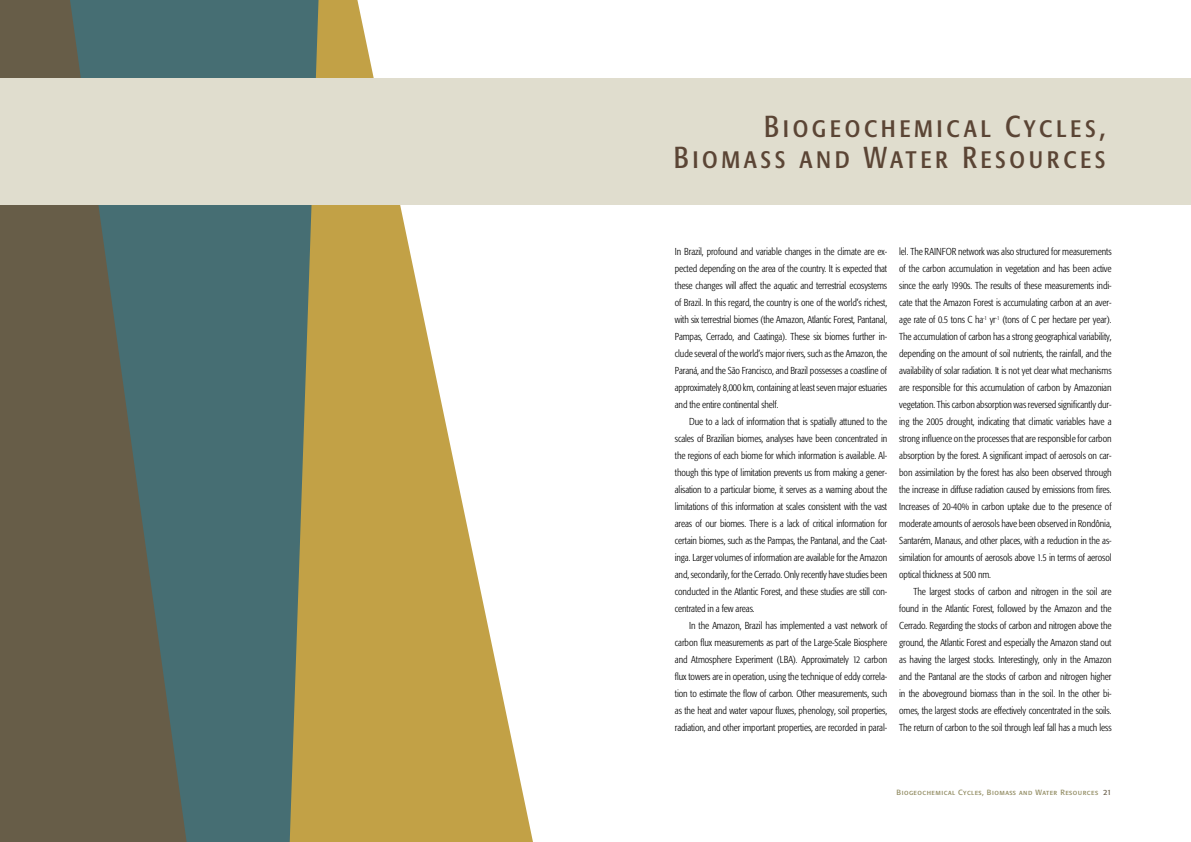
<style>
.page{position:relative;width:1191px;height:842px;background:#fff}
.page>*{position:absolute;margin:0;border:0;box-sizing:border-box;transform-origin:0 0}
.t1{font:30px/31px "Formata Condensed SC";letter-spacing:.12em;color:#5b4535;text-align:right}
.t2{font:300 condensed 10px/17px "Formata";letter-spacing:-.01em;color:#000;text-align:justify}
.t3{font:7.5px "Formata Regular SC";letter-spacing:.06em;color:#908a60}
.s1{font-family:"Formata";color:#675d48}
</style>
<div class="page">
<svg style="left:318px;top:0;width:215px;height:842px;fill:#c2a146"></svg>
<svg style="left:187px;top:0;width:131px;height:842px;fill:#466e73"></svg>
<svg style="left:0;top:0;width:187px;height:842px;fill:#675d48"></svg>
<div style="left:0;top:79px;width:1191px;height:126px;background:#e0ddce"></div>
<h1 class="t1" style="left:674px;top:111px;width:433px">Biogeochemical Cycles,<br>Biomass and Water Resources</h1>
<p class="t2" style="left:675px;top:243px;width:214px">In Brazil, profound and variable changes in the climate are ex&shy;pected depending on the area of the country. It is expected that these changes will affect the aquatic and terrestrial ecosystems of Brazil. In this regard, the country is one of the world’s richest, with six terrestrial biomes (the Amazon, Atlantic Forest, Pantanal, Pampas, Cerrado, and Caatinga). These six biomes further in&shy;clude several of the world’s major rivers, such as the Amazon, the Paraná, and the São Francisco, and Brazil possesses a coastline of approximately 8,000 km, containing at least seven major estuaries and the entire continental shelf.</p>
<p class="t2" style="left:675px;top:413px;width:214px;text-indent:14px">Due to a lack of information that is spatially attuned to the scales of Brazilian biomes, analyses have been concentrated in the regions of each biome for which information is available. Al&shy;though this type of limitation prevents us from making a gener&shy;alisation to a particular biome, it serves as a warning about the limitations of this information at scales consistent with the vast areas of our biomes. There is a lack of critical information for certain biomes, such as the Pampas, the Pantanal, and the Caat&shy;inga. Larger volumes of information are available for the Amazon and, secondarily, for the Cerrado. Only recently have studies been conducted in the Atlantic Forest, and these studies are still con&shy;centrated in a few areas.</p>
<p class="t2" style="left:675px;top:617px;width:214px;text-indent:14px">In the Amazon, Brazil has implemented a vast network of carbon flux measurements as part of the Large-Scale Biosphere and Atmosphere Experiment (LBA). Approximately 12 carbon flux towers are in operation, using the technique of eddy correla&shy;tion to estimate the flow of carbon. Other measurements, such as the heat and water vapour fluxes, phenology, soil properties, radiation, and other important properties, are recorded in paral-</p>
<p class="t2" style="left:899px;top:243px;width:214px">lel. The RAINFOR network was also structured for measurements of the carbon accumulation in vegetation and has been active since the early 1990s. The results of these measurements indi&shy;cate that the Amazon Forest is accumulating carbon at an aver&shy;age rate of 0.5 tons C ha<sup>-1</sup> yr<sup>-1</sup> (tons of C per hectare per year).<br>The accumulation of carbon has a strong geographical variability, depending on the amount of soil nutrients, the rainfall, and the availability of solar radiation. It is not yet clear what mechanisms are responsible for this accumulation of carbon by Amazonian vegetation. This carbon absorption was reversed significantly dur&shy;ing the 2005 drought, indicating that climatic variables have a strong influence on the processes that are responsible for carbon absorption by the forest. A significant impact of aerosols on car&shy;bon assimilation by the forest has also been observed through the increase in diffuse radiation caused by emissions from fires.<br>Increases of 20-40% in carbon uptake due to the presence of moderate amounts of aerosols have been observed in Rondônia, Santarém, Manaus, and other places, with a reduction in the as&shy;similation for amounts of aerosols above 1.5 in terms of aerosol optical thickness at 500 nm.</p>
<p class="t2" style="left:899px;top:583px;width:214px;text-indent:14px">The largest stocks of carbon and nitrogen in the soil are found in the Atlantic Forest, followed by the Amazon and the Cerrado. Regarding the stocks of carbon and nitrogen above the ground, the Atlantic Forest and especially the Amazon stand out as having the largest stocks. Interestingly, only in the Amazon and the Pantanal are the stocks of carbon and nitrogen higher in the aboveground biomass than in the soil. In the other bi&shy;omes, the largest stocks are effectively concentrated in the soils.<br>The return of carbon to the soil through leaf fall has a much less</p>
<p class="t3" style="left:896px;top:788px;width:216px">Biogeochemical Cycles, Biomass and Water Resources <span class="s1">21</span></p>
</div>
